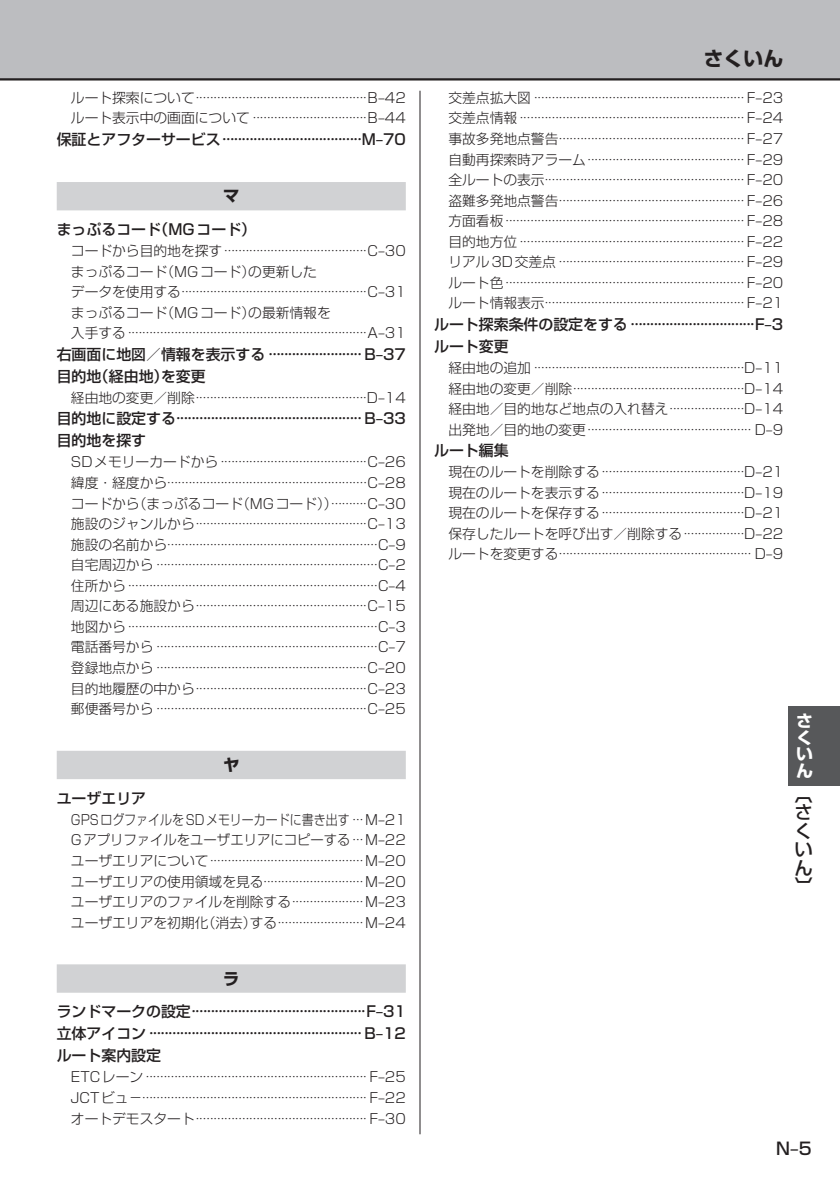
<style>
.page{position:relative;width:840px;height:1191px;background:#fff}
.page>*{position:absolute;margin:0;border:0;box-sizing:border-box;transform-origin:0 0}
.t1{font:19.8px "Shin Go Pro Bold 90 msp RKSJ V";color:#231f20}
.t2{font:18.4px/18.4px "Shin Go Pro Medium 90 msp RKSJ H";color:#231f20}
.t3{font:17px "Shin Go Pro Medium 90 msp RKSJ H";color:#231f20}
.t4{font:16.4px/16.4px "Shin Go Pro Bold 90 msp RKSJ V";color:#fff;text-align:justify}
.t5{font:16.2px "Shin Go Pro Bold 90 msp RKSJ V";color:#231f20}
.t6{font:14.8px/22px "Shin Go Pro Medium 90 msp RKSJ H";color:#231f20}
.t7{font:13.8px/20.6px "Shin Go Pro Light 90 msp RKSJ H";color:#231f20;text-align:justify}
.t8{font:13.8px/20.6px "Shin Go Pro Light 90 msp RKSJ H";color:#231f20;text-align:justify;scale:.87 1}
</style>
<div class="page">
<div style="left:0;top:0;width:839px;height:79px;background:#bcbdc0"></div>
<hr style="left:0;top:78px;width:839px;height:2px;background:#231f20">
<div style="left:788px;top:706px;width:51px;height:79px;background:#57585a"></div>
<div style="left:57px;top:182px;width:348px;height:28px;background:#d1d2d4"></div>
<div style="left:57px;top:750px;width:348px;height:29px;background:#d1d2d4"></div>
<div style="left:57px;top:964px;width:348px;height:28px;background:#d1d2d4"></div>
<hr style="left:419px;top:91px;width:1px;height:1043px;background:#231f20">
<p class="t7" style="left:71px;top:89px;width:336px">ルート探索について ················································B‒42ルート表示中の画面について ································B‒44</p>
<p class="t6" style="left:57px;top:130px;width:350px">保証とアフターサービス ····································M‒70</p>
<p class="t5" style="left:223px;top:190px;width:18px">マ</p>
<p class="t6" style="left:57px;top:221px;width:201px">まっぷるコード（MGコード）</p>
<p class="t7" style="left:71px;top:242px;width:336px;text-align:left">コードから目的地を探す ········································C‒30まっぷるコード（MGコード）の更新した<br>データを使用する ····················································C‒31まっぷるコード（MGコード）の最新情報を<br>入手する ···································································A‒31</p>
<p class="t6" style="left:57px;top:345px;width:350px">右画面に地図／情報を表示する ························ B‒37目的地（経由地）を変更</p>
<p class="t7" style="left:71px;top:389px;width:336px">経由地の変更／削除 ················································D‒14</p>
<p class="t6" style="left:57px;top:410px;width:350px">目的地に設定する ················································ B‒33目的地を探す</p>
<p class="t7" style="left:71px;top:454px;width:336px">SDメモリーカードから ·········································C‒26緯度・経度から························································C‒28コードから（まっぷるコード（MGコード））··········C‒30施設のジャンルから ················································C‒13施設の名前から···························································C‒9自宅周辺から ······························································C‒2住所から ······································································C‒4周辺にある施設から ················································C‒15地図から ······································································C‒3電話番号から ······························································C‒7登録地点から ···························································C‒20目的地履歴の中から ················································C‒23郵便番号から ···························································C‒25</p>
<p class="t5" style="left:223px;top:758px;width:18px">ヤ</p>
<p class="t6" style="left:57px;top:789px;width:91px">ユーザエリア</p>
<p class="t8" style="left:71px;top:811px;width:386px">GPSログファイルをSDメモリーカードに書き出す ···M‒21<br>Gアプリファイルをユーザエリアにコピーする ···M‒22ユーザエリアについて ···········································M‒20ユーザエリアの使用領域を見る····························M‒20ユーザエリアのファイルを削除する ····················M‒23ユーザエリアを初期化（消去）する ························M‒24</p>
<p class="t5" style="left:223px;top:972px;width:18px">ラ</p>
<p class="t6" style="left:57px;top:1003px;width:350px;text-align:justify">ランドマークの設定 ·············································F‒31立体アイコン ······················································· B‒12ルート案内設定</p>
<p class="t7" style="left:71px;top:1068px;width:336px">ETCレーン ······························································ F‒25<br>JCTビュ－······························································· F‒22オートデモスタート ················································ F‒30</p>
<h1 class="t1" style="left:703px;top:51px;width:81px">さくいん</h1>
<p class="t7" style="left:448px;top:89px;width:336px">交差点拡大図 ··························································· F‒23交差点情報 ······························································· F‒24事故多発地点警告 ···················································· F‒27自動再探索時アラーム ············································ F‒29全ルートの表示························································ F‒20盗難多発地点警告 ···················································· F‒26方面看板 ··································································· F‒28目的地方位 ······························································· F‒22リアル3D交差点 ···················································· F‒29ルート色 ··································································· F‒20ルート情報表示························································ F‒21</p>
<p class="t6" style="left:434px;top:315px;width:350px">ルート探索条件の設定をする ································F‒3ルート変更</p>
<p class="t7" style="left:448px;top:359px;width:336px">経由地の追加 ···························································D‒11経由地の変更／削除 ················································D‒14経由地／目的地など地点の入れ替え ·····················D‒14出発地／目的地の変更 ·············································· D‒9</p>
<p class="t6" style="left:434px;top:441px;width:76px">ルート編集</p>
<p class="t7" style="left:448px;top:463px;width:336px">現在のルートを削除する ········································D‒21現在のルートを表示する ········································D‒19現在のルートを保存する ········································D‒21保存したルートを呼び出す／削除する ·················D‒22ルートを変更する ······················································ D‒9</p>
<p class="t4" style="left:795px;top:715px;width:18px">さくいん</p>
<h2 class="t2" style="left:794px;top:787px;width:19px">〔さくいん〕</h2>
<p class="t3" style="left:775px;top:1142px;width:37px">N‒5</p>
</div>
